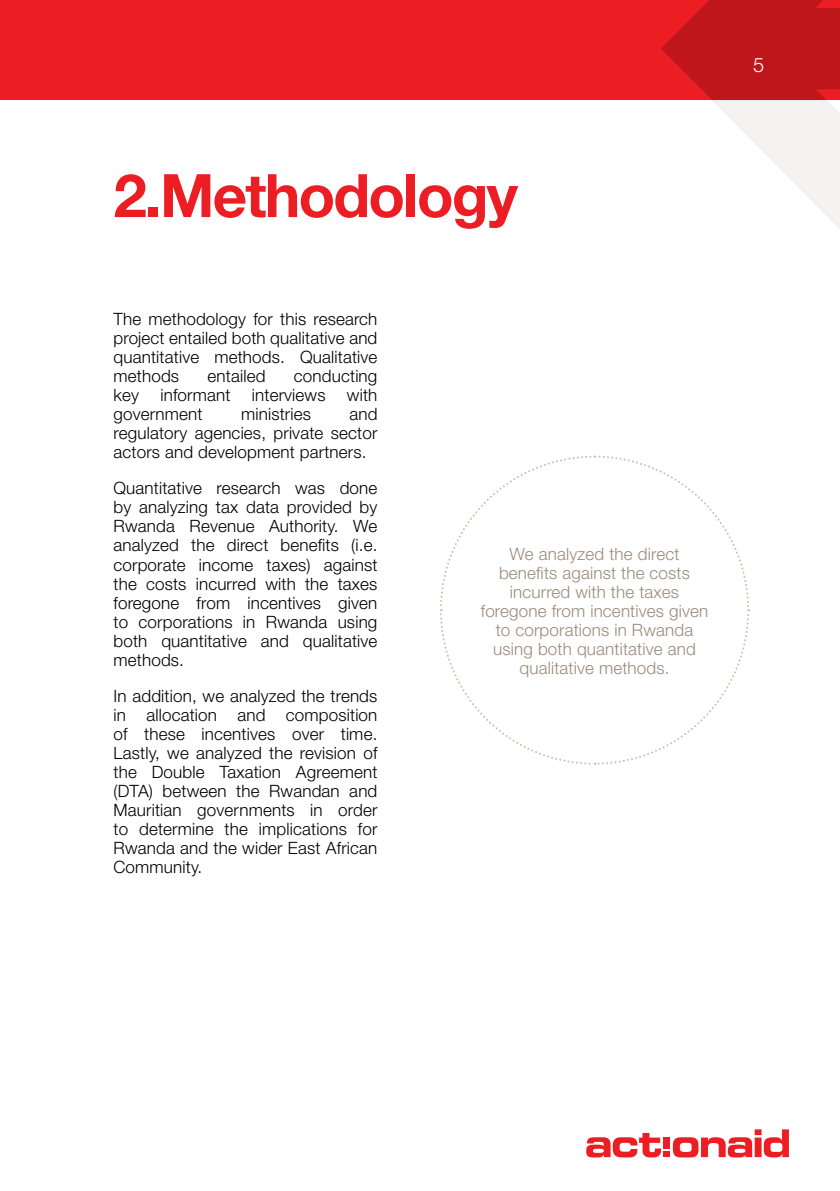
<style>
.page{position:relative;width:840px;height:1191px;background:#fff}
.page>*{position:absolute;margin:0;border:0;box-sizing:border-box;transform-origin:0 0}
.t1{font:700 60px "Helvetica Neue";color:#ed1d24}
.t2{font:300 20px "Helvetica Neue";color:#fff}
.t3{font:300 17px/19px "Helvetica Neue";letter-spacing:.01em;color:#000;text-align:justify}
.t4{font:300 17px/19px "Helvetica Neue";letter-spacing:.01em;color:#9a8b7d;text-align:center}
</style>
<div class="page">
<div style="left:0;top:0;width:839px;height:100px;background:#ed1d24"></div>
<svg style="left:661px;top:0;width:178px;height:100px;fill:#be161a"></svg>
<svg style="left:586px;top:1133px;width:74px;height:24px"></svg>
<svg style="left:672px;top:1129px;width:116px;height:28px"></svg>
<div style="left:663px;top:1137px;width:7px;height:11px;background:#ed1d24"></div>
<div style="left:663px;top:1151px;width:7px;height:6px;background:#ed1d24"></div>
<svg style="left:712px;top:100px;width:127px;height:128px"></svg>
<svg style="left:440px;top:455px;width:309px;height:310px"></svg>
<h1 class="t1" style="left:113px;top:158px;width:406px">2.Methodology</h1>
<p class="t3" style="left:113px;top:309px;width:265px">The methodology for this research project entailed both qualitative and quantitative methods. Qualitative methods</p>
<p class="t3" style="left:207px;top:366px;width:59px">entailed</p>
<p class="t3" style="left:294px;top:366px;width:85px">conducting</p>
<p class="t3" style="left:113px;top:385px;width:27px">key</p>
<p class="t3" style="left:160px;top:385px;width:71px">informant</p>
<p class="t3" style="left:252px;top:385px;width:75px">interviews</p>
<p class="t3" style="left:347px;top:385px;width:32px">with</p>
<p class="t3" style="left:113px;top:404px;width:91px">government</p>
<p class="t3" style="left:241px;top:404px;width:71px">ministries</p>
<p class="t3" style="left:113px;top:404px;width:265px;text-indent:236px">and regulatory agencies, private sector actors and development partners.</p>
<p class="t3" style="left:113px;top:478px;width:265px">Quantitative research was done by analyzing tax data provided by Rwanda Revenue Authority. We analyzed the direct benefits (i.e. corporate income taxes) against the costs incurred with the taxes foregone from incentives given to corporations in Rwanda using both quantitative and qualitative methods.</p>
<p class="t3" style="left:113px;top:685px;width:265px">In addition, we analyzed the trends in allocation and composition of these incentives over time.<br>Lastly, we analyzed the revision of the Double Taxation Agreement (DTA) between the Rwandan and Mauritian governments in order to determine the implications for Rwanda and the wider East African Community.</p>
<p class="t4" style="left:480px;top:544px;width:229px">We analyzed the direct benefits against the costs incurred with the taxes foregone from incentives given to corporations in Rwanda using both quantitative and qualitative methods.</p>
<p class="t2" style="left:752px;top:53px;width:13px">5</p>
</div>
